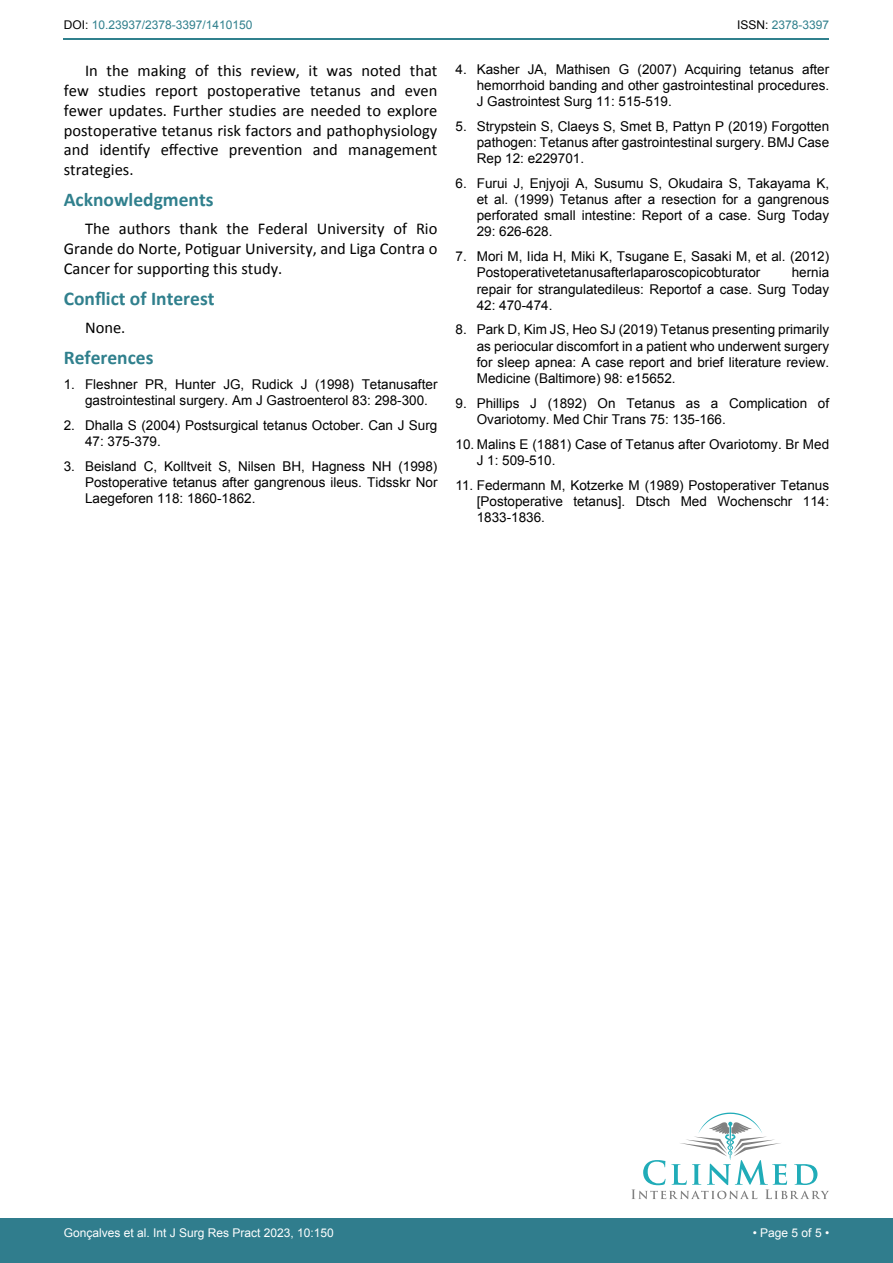
<style>
.page{position:relative;width:893px;height:1263px;background:#fff}
.page>*{position:absolute;margin:0;border:0;box-sizing:border-box;transform-origin:0 0}
.t1{font:700 19.5px "Calibri";color:#30808d}
.t2{font:16.5px/19.8px "Calibri";color:#000;text-align:justify}
.t3{font:13.5px/16.2px "Arial";color:#000;text-align:justify}
.t4{font:12px "Arial";color:#fff}
.t5{font:12px "Arial";color:#30808d}
.s1{color:#000}
</style>
<div class="page">
<hr style="left:64px;top:38px;width:765px;height:2px;background:#30808d">
<div style="left:0;top:1218px;width:893px;height:45px;background:#307d8d"></div>
<svg style="left:631px;top:1112px;width:198px;height:87px"></svg>
<p class="t5" style="left:64px;top:17px;width:190px"><span class="s1">DOI:</span> 10.23937/2378-3397/1410150</p>
<p class="t5" style="left:737px;top:17px;width:94px"><span class="s1">ISSN:</span> 2378-3397</p>
<p class="t2" style="left:64px;top:61px;width:375px;text-indent:21px">In the making of this review, it was noted that few studies report postoperative tetanus and even fewer updates. Further studies are needed to explore postoperative tetanus risk factors and pathophysiology and identify effective prevention and management strategies.</p>
<h1 class="t1" style="left:64px;top:187px;width:151px">Acknowledgments</h1>
<p class="t2" style="left:64px;top:219px;width:375px;text-indent:21px">The authors thank the Federal University of Rio Grande do Norte, Potiguar University, and Liga Contra o Cancer for supporting this study.</p>
<h1 class="t1" style="left:64px;top:286px;width:152px">Conflict of Interest</h1>
<p class="t2" style="left:85px;top:318px;width:42px">None.</p>
<h1 class="t1" style="left:64px;top:345px;width:91px">References</h1>
<p class="t3" style="left:85px;top:376px;width:354px;text-indent:-21px">1. Fleshner PR, Hunter JG, Rudick J (1998) Tetanusafter gastrointestinal surgery. Am J Gastroenterol 83: 298-300.</p>
<p class="t3" style="left:85px;top:417px;width:354px;text-indent:-21px">2. Dhalla S (2004) Postsurgical tetanus October. Can J Surg<br>47: 375-379.</p>
<p class="t3" style="left:85px;top:458px;width:354px;text-indent:-21px">3. Beisland C, Kolltveit S, Nilsen BH, Hagness NH (1998)<br>Postoperative tetanus after gangrenous ileus. Tidsskr Nor Laegeforen 118: 1860-1862.</p>
<p class="t3" style="left:477px;top:61px;width:354px;text-indent:-21px">4. Kasher JA, Mathisen G (2007) Acquiring tetanus after hemorrhoid banding and other gastrointestinal procedures.<br>J Gastrointest Surg 11: 515-519.</p>
<p class="t3" style="left:477px;top:118px;width:354px;text-indent:-21px">5. Strypstein S, Claeys S, Smet B, Pattyn P (2019) Forgotten pathogen: Tetanus after gastrointestinal surgery. BMJ Case Rep 12: e229701.</p>
<p class="t3" style="left:477px;top:175px;width:354px;text-indent:-21px">6. Furui J, Enjyoji A, Susumu S, Okudaira S, Takayama K, et al. (1999) Tetanus after a resection for a gangrenous perforated small intestine: Report of a case. Surg Today 29: 626-628.</p>
<p class="t3" style="left:477px;top:248px;width:354px;text-indent:-21px">7. Mori M, Iida H, Miki K, Tsugane E, Sasaki M, et al. (2012)<br>Postoperativetetanusafterlaparoscopicobturator</p>
<p class="t3" style="left:477px;top:265px;width:354px;text-indent:315px">hernia repair for strangulatedileus: Reportof a case. Surg Today 42: 470-474.</p>
<p class="t3" style="left:477px;top:322px;width:354px;text-indent:-21px">8. Park D, Kim JS, Heo SJ (2019) Tetanus presenting primarily as periocular discomfort in a patient who underwent surgery for sleep apnea: A case report and brief literature review.<br>Medicine (Baltimore) 98: e15652.</p>
<p class="t3" style="left:477px;top:395px;width:354px;text-indent:-21px">9. Phillips J (1892) On Tetanus as a Complication of<br>Ovariotomy. Med Chir Trans 75: 135-166.</p>
<p class="t3" style="left:477px;top:436px;width:354px;text-indent:-21px">10. Malins E (1881) Case of Tetanus after Ovariotomy. Br Med<br>J 1: 509-510.</p>
<p class="t3" style="left:477px;top:477px;width:354px;text-indent:-21px">11. Federmann M, Kotzerke M (1989) Postoperativer Tetanus [Postoperative tetanus]. Dtsch Med Wochenschr 114:<br>1833-1836.</p>
<p class="t4" style="left:64px;top:1225px;width:272px">Gonçalves et al. Int J Surg Res Pract 2023, 10:150</p>
<p class="t4" style="left:753px;top:1225px;width:78px">• Page 5 of 5 •</p>
</div>
